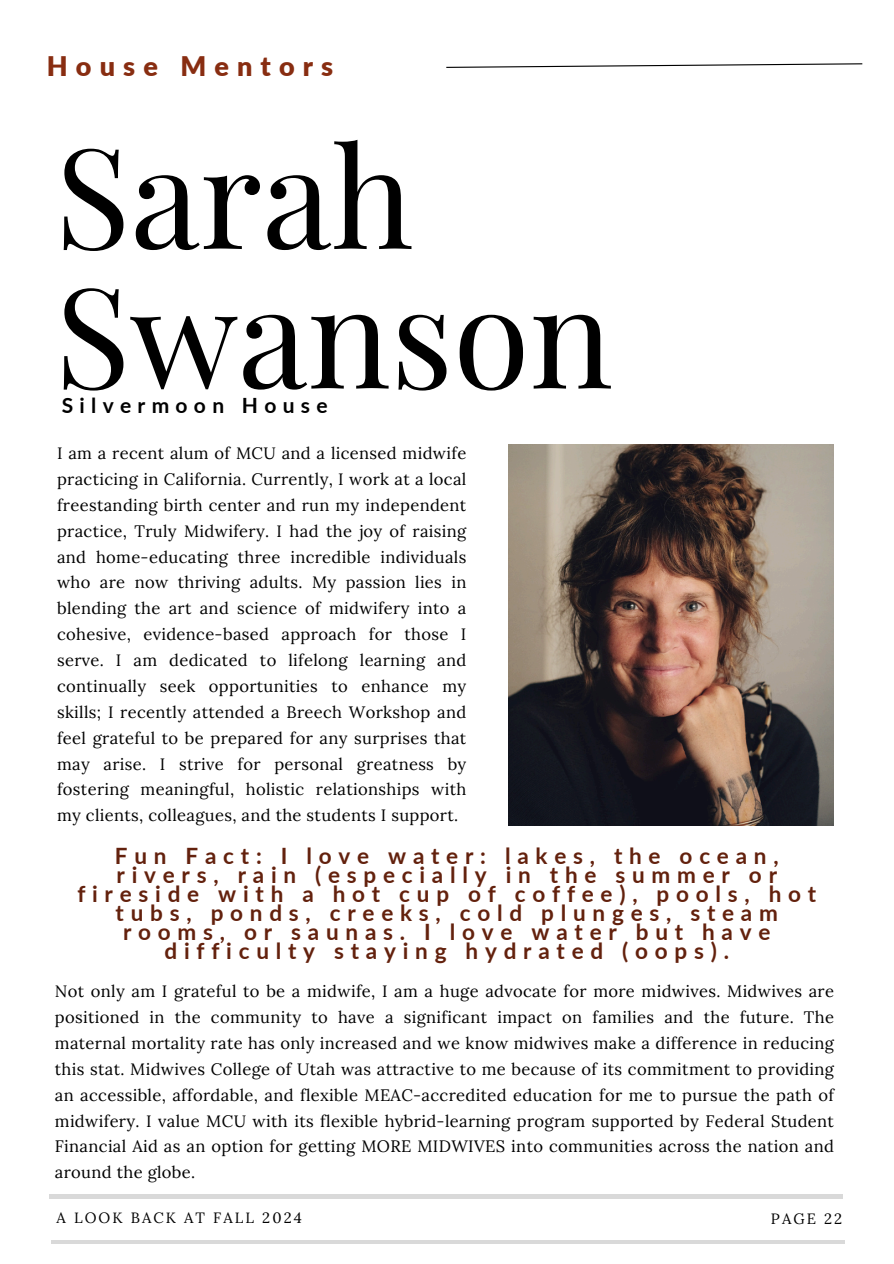
<style>
.page{position:relative;width:894px;height:1264px;background:#fff}
.page>*{position:absolute;margin:0;border:0;box-sizing:border-box;transform-origin:0 0}
.t1{font:139.5px/139.5px "Playfair Display";color:#000}
.t2{font:900 27px "Lato";letter-spacing:.3em;color:#882d11}
.t3{font:700 22.5px/19.2px "Lato";letter-spacing:.3em;color:#63210d;text-align:center}
.t4{font:700 21px "Lato";letter-spacing:.3em;color:#000}
.t5{font:16.5px/25.8px "Lora";letter-spacing:.02em;color:#000;text-align:justify}
.t6{font:14.85px "Lora";letter-spacing:.14em;color:#000}
</style>
<div class="page">
<img style="left:508px;top:444px;width:325px;height:381px">
<svg style="left:446px;top:63px;width:417px;height:5px"></svg>
<hr style="left:49px;top:1194px;width:793px;height:3px;background:#000">
<hr style="left:51px;top:1240px;width:793px;height:3px;background:#000">
<p class="t2" style="left:47px;top:50px;width:288px">House Mentors</p>
<h1 class="t1" style="left:55px;top:121px;width:559px">Sarah<br>Swanson</h1>
<h3 class="t4" style="left:62px;top:393px;width:164px">Silvermoon</h3>
<h3 class="t4" style="left:242px;top:393px;width:87px">House</h3>
<h2 class="t5" style="left:57px;top:440px;width:410px">I am a recent alum of MCU and a licensed midwife practicing in California. Currently, I work at a local freestanding birth center and run my independent practice, Truly Midwifery. I had the joy of raising and home-educating three incredible individuals who are now thriving adults. My passion lies in blending the art and science of midwifery into a cohesive, evidence-based approach for those I serve. I am dedicated to lifelong learning and continually seek opportunities to enhance my skills; I recently attended a Breech Workshop and feel grateful to be prepared for any surprises that may arise. I strive for personal greatness by fostering meaningful, holistic relationships with my clients, colleagues, and the students I support.</h2>
<h3 class="t3" style="left:77px;top:845px;width:740px">Fun Fact: I love water: lakes, the ocean, rivers, rain (especially in the summer or fireside with a hot cup of coffee), pools, hot tubs, ponds, creeks, cold plunges, steam rooms, or saunas. I love water but have difficulty staying hydrated (oops).</h3>
<p class="t5" style="left:55px;top:978px;width:780px">Not only am I grateful to be a midwife, I am a huge advocate for more midwives. Midwives are positioned in the community to have a significant impact on families and the future. The maternal mortality rate has only increased and we know midwives make a difference in reducing this stat. Midwives College of Utah was attractive to me because of its commitment to providing an accessible, affordable, and flexible MEAC-accredited education for me to pursue the path of midwifery. I value MCU with its flexible hybrid-learning program supported by Federal Student Financial Aid as an option for getting MORE MIDWIVES into communities across the nation and around the globe.</p>
<p class="t6" style="left:57px;top:1207px;width:247px">A LOOK BACK AT FALL 2024</p>
<p class="t6" style="left:770px;top:1208px;width:73px">PAGE 22</p>
</div>
